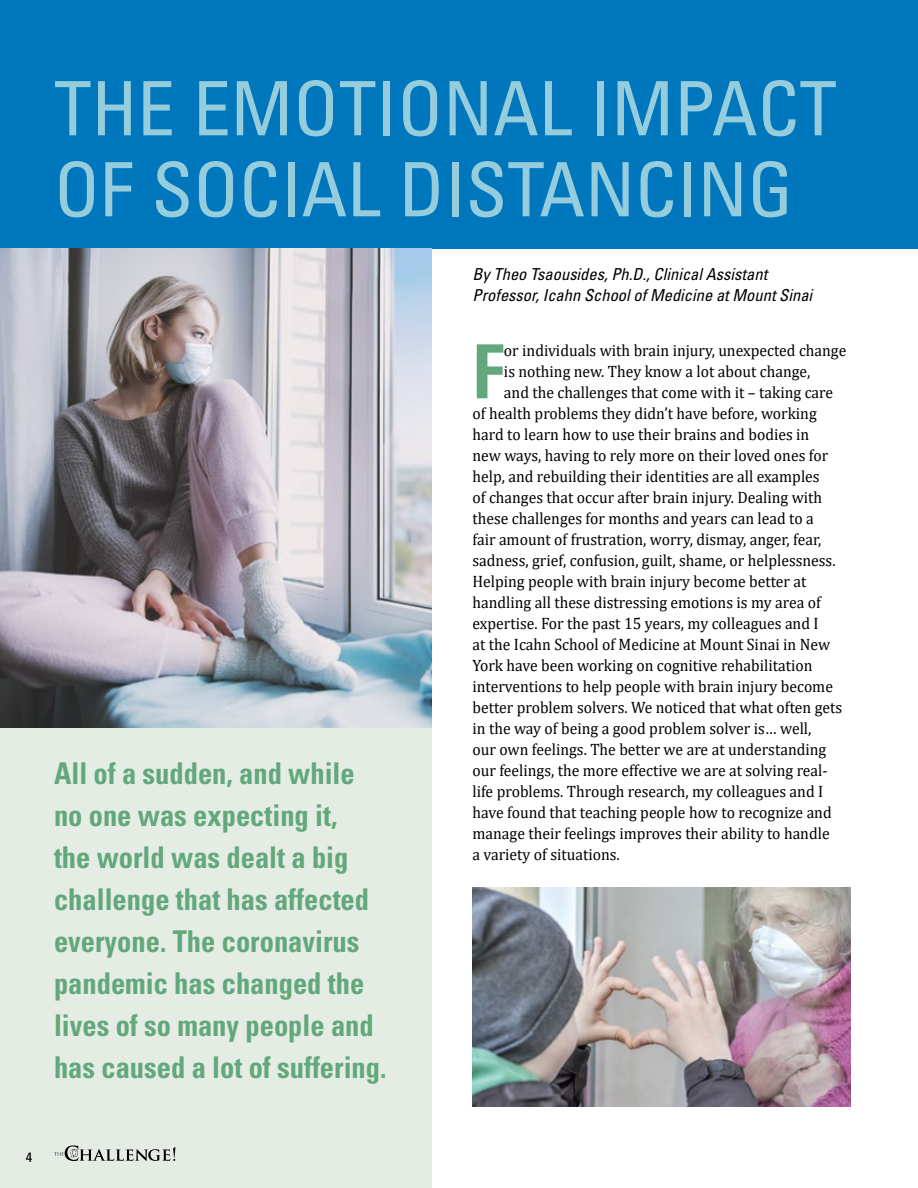
<style>
.page{position:relative;width:918px;height:1188px;background:#fff}
.page>*{position:absolute;margin:0;border:0;box-sizing:border-box;transform-origin:0 0}
.t1{font:condensed 75px/81px "Univers LT Std";color:#95cddd}
.t2{font:700 condensed 74.7px "Univers LT Std";color:#62a87c;scale:.95 1}
.t3{font:700 condensed 30px/42px "Univers LT Std";color:#62a87c;scale:.95 1}
.t4{font:16.5px "Cambria";color:#000;scale:.95 1}
.t5{font:italic condensed 16.5px/21px "Univers LT Std";color:#000}
.t6{font:condensed 13.5px "Univers LT Std";color:#000;scale:1.1 1}
</style>
<div class="page">
<div style="left:0;top:0;width:432px;height:1188px;background:#e4ece4"></div>
<svg style="left:54px;top:1145px;width:122px;height:16px"></svg>
<div style="left:0;top:0;width:918px;height:248px;background:#0076bd"></div>
<img style="left:472px;top:888px;width:378px;height:219px">
<img style="left:0;top:248px;width:432px;height:480px">
<h1 class="t1" style="left:54px;top:67px;width:784px">THE EMOTIONAL IMPACT<br>OF SOCIAL DISTANCING</h1>
<h3 class="t3" style="left:54px;top:752px;width:351px">All of a sudden, and while no one was expecting it,<br>the world was dealt a big challenge that has affected everyone. The coronavirus pandemic has changed the lives of so many people and has caused a lot of suffering.</h3>
<p class="t5" style="left:472px;top:263px;width:341px">By Theo Tsaousides, Ph.D., Clinical Assistant<br>Professor, Icahn School of Medicine at Mount Sinai</p>
<h2 class="t2" style="left:472px;top:326px;width:35px">F</h2>
<p class="t4" style="left:504px;top:341px;width:362px">or individuals with brain injury, unexpected change</p>
<p class="t4" style="left:504px;top:362px;width:324px">is nothing new. They know a lot about change,</p>
<p class="t4" style="left:504px;top:383px;width:348px">and the challenges that come with it – taking care</p>
<p class="t4" style="left:473px;top:404px;width:364px">of health problems they didn’t have before, working</p>
<p class="t4" style="left:473px;top:425px;width:356px">hard to learn how to use their brains and bodies in</p>
<p class="t4" style="left:473px;top:446px;width:376px">new ways, having to rely more on their loved ones for</p>
<p class="t4" style="left:473px;top:467px;width:367px">help, and rebuilding their identities are all examples</p>
<p class="t4" style="left:473px;top:488px;width:370px">of changes that occur after brain injury. Dealing with</p>
<p class="t4" style="left:473px;top:509px;width:361px">these challenges for months and years can lead to a</p>
<p class="t4" style="left:473px;top:530px;width:369px">fair amount of frustration, worry, dismay, anger, fear,</p>
<p class="t4" style="left:473px;top:551px;width:384px">sadness, grief, confusion, guilt, shame, or helplessness.</p>
<p class="t4" style="left:473px;top:572px;width:353px">Helping people with brain injury become better at</p>
<p class="t4" style="left:473px;top:593px;width:368px">handling all these distressing emotions is my area of</p>
<p class="t4" style="left:473px;top:614px;width:366px">expertise. For the past 15 years, my colleagues and I</p>
<p class="t4" style="left:473px;top:635px;width:378px">at the Icahn School of Medicine at Mount Sinai in New</p>
<p class="t4" style="left:473px;top:656px;width:359px">York have been working on cognitive rehabilitation</p>
<p class="t4" style="left:473px;top:677px;width:381px">interventions to help people with brain injury become</p>
<p class="t4" style="left:473px;top:698px;width:391px">better problem solvers. We noticed that what often gets</p>
<p class="t4" style="left:473px;top:719px;width:358px">in the way of being a good problem solver is… well,</p>
<p class="t4" style="left:473px;top:740px;width:374px">our own feelings. The better we are at understanding</p>
<p class="t4" style="left:473px;top:761px;width:375px">our feelings, the more effective we are at solving real-</p>
<p class="t4" style="left:473px;top:782px;width:371px">life problems. Through research, my colleagues and I</p>
<p class="t4" style="left:473px;top:803px;width:380px">have found that teaching people how to recognize and</p>
<p class="t4" style="left:473px;top:824px;width:377px">manage their feelings improves their ability to handle</p>
<p class="t4" style="left:473px;top:845px;width:157px">a variety of situations.</p>
<p class="t6" style="left:26px;top:1148px;width:7px">4</p>
</div>
